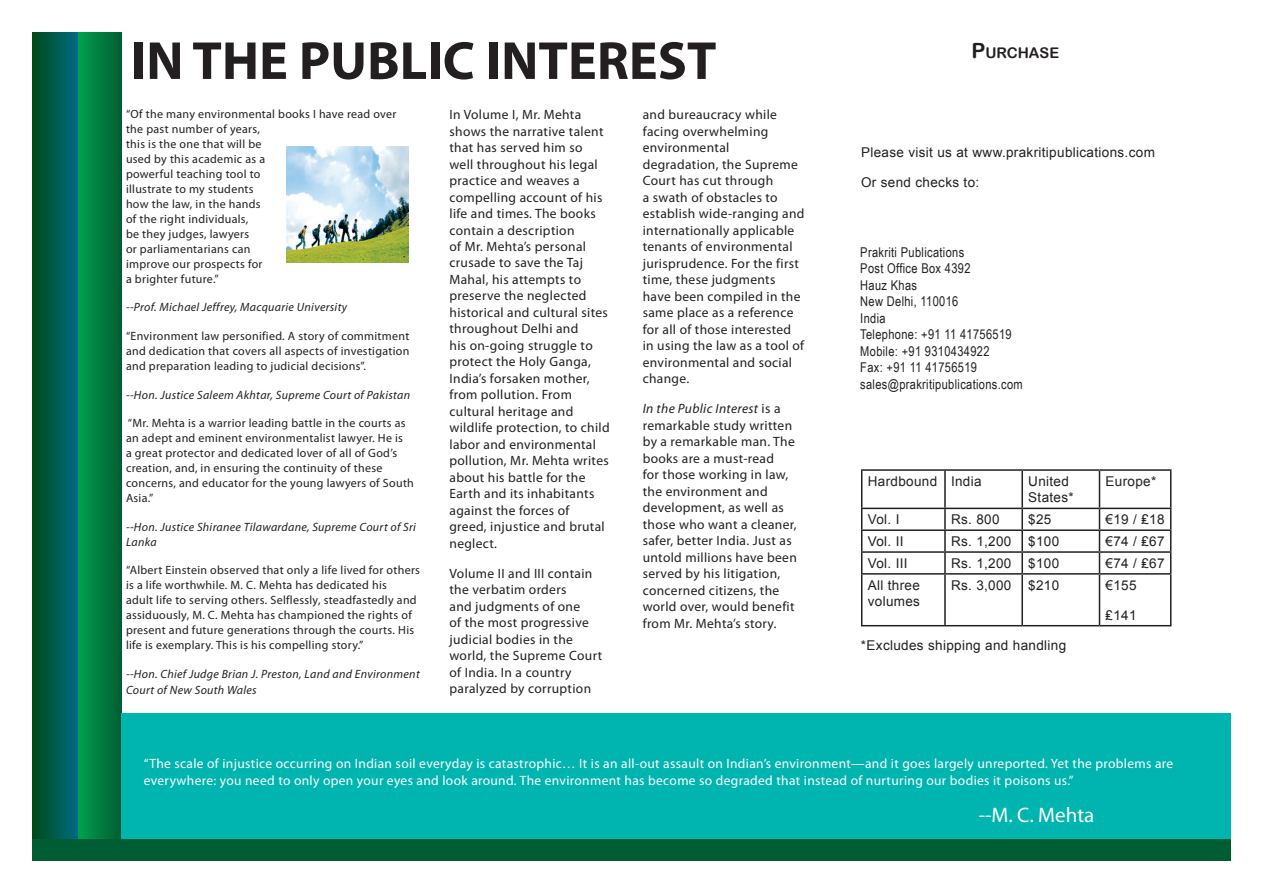
<style>
.page{position:relative;width:1263px;height:893px;background:#fff}
.page>*{position:absolute;margin:0;border:0;box-sizing:border-box;transform-origin:0 0}
.t1{font:700 54px "Myriad Pro";color:#231f20}
.t2{font:21px "Myriad Pro";color:#fff}
.t3{font:14.7px "Arial Rounded MT Bold";color:#231f20}
.t4{font:13.5px/16.5px "Myriad Pro";letter-spacing:.025em;color:#231f20}
.t5{font:13.5px/16.5px "Myriad Pro";letter-spacing:.025em;color:#fff}
.t6{font:13.5px/16.5px "Arial";letter-spacing:.025em;color:#231f20}
.t7{font:13.5px/16.5px "Arial Narrow";letter-spacing:.025em;color:#231f20}
.t8{font:12px/15px "Myriad Pro";letter-spacing:.025em;color:#231f20}
.t9{font:italic 12px/15px "Myriad Pro";letter-spacing:.025em;color:#231f20}
.s1{font-size:21px}
.s2{font-style:italic}
</style>
<div class="page">
<div style="left:32px;top:839px;width:1198px;height:22px;background:#005c32"></div>
<svg style="left:32px;top:32px;width:89px;height:806px"></svg>
<div style="left:121px;top:714px;width:1109px;height:125px;background:#00b5af"></div>
<img style="left:287px;top:146px;width:122px;height:116px">
<hr style="left:861px;top:469px;width:84px;height:2px;background:#231f20">
<hr style="left:861px;top:471px;width:1px;height:37px;background:#231f20">
<hr style="left:945px;top:469px;width:77px;height:2px;background:#231f20">
<hr style="left:944px;top:471px;width:2px;height:37px;background:#231f20">
<hr style="left:1022px;top:469px;width:77px;height:2px;background:#231f20">
<hr style="left:1021px;top:471px;width:2px;height:37px;background:#231f20">
<hr style="left:1099px;top:469px;width:72px;height:2px;background:#231f20">
<hr style="left:1099px;top:471px;width:1px;height:37px;background:#231f20">
<hr style="left:1170px;top:471px;width:1px;height:37px;background:#231f20">
<hr style="left:861px;top:508px;width:84px;height:1px;background:#231f20">
<hr style="left:945px;top:508px;width:77px;height:1px;background:#231f20">
<hr style="left:944px;top:509px;width:2px;height:20px;background:#231f20">
<hr style="left:1022px;top:508px;width:77px;height:1px;background:#231f20">
<hr style="left:1021px;top:509px;width:2px;height:20px;background:#231f20">
<hr style="left:1099px;top:508px;width:72px;height:1px;background:#231f20">
<hr style="left:861px;top:529px;width:84px;height:2px;background:#231f20">
<hr style="left:945px;top:529px;width:77px;height:2px;background:#231f20">
<hr style="left:944px;top:531px;width:2px;height:20px;background:#231f20">
<hr style="left:1022px;top:529px;width:77px;height:2px;background:#231f20">
<hr style="left:1021px;top:531px;width:2px;height:20px;background:#231f20">
<hr style="left:1099px;top:529px;width:72px;height:2px;background:#231f20">
<hr style="left:861px;top:551px;width:84px;height:2px;background:#231f20">
<svg style="left:861px;top:509px;width:1px;height:64px"></svg>
<hr style="left:945px;top:551px;width:77px;height:2px;background:#231f20">
<hr style="left:944px;top:553px;width:2px;height:20px;background:#231f20">
<hr style="left:1022px;top:551px;width:77px;height:2px;background:#231f20">
<hr style="left:1021px;top:553px;width:2px;height:20px;background:#231f20">
<hr style="left:1099px;top:551px;width:72px;height:2px;background:#231f20">
<svg style="left:1099px;top:509px;width:1px;height:64px"></svg>
<svg style="left:1170px;top:509px;width:1px;height:64px"></svg>
<hr style="left:861px;top:573px;width:84px;height:2px;background:#231f20">
<hr style="left:861px;top:575px;width:1px;height:50px;background:#231f20">
<hr style="left:945px;top:573px;width:77px;height:2px;background:#231f20">
<hr style="left:944px;top:575px;width:2px;height:50px;background:#231f20">
<hr style="left:1022px;top:573px;width:77px;height:2px;background:#231f20">
<hr style="left:1021px;top:575px;width:2px;height:50px;background:#231f20">
<hr style="left:1099px;top:573px;width:72px;height:2px;background:#231f20">
<hr style="left:1099px;top:575px;width:1px;height:50px;background:#231f20">
<hr style="left:1170px;top:575px;width:1px;height:50px;background:#231f20">
<hr style="left:861px;top:625px;width:84px;height:1px;background:#231f20">
<hr style="left:945px;top:625px;width:77px;height:1px;background:#231f20">
<hr style="left:1022px;top:625px;width:77px;height:1px;background:#231f20">
<hr style="left:1099px;top:625px;width:72px;height:1px;background:#231f20">
<h1 class="t1" style="left:131px;top:26px;width:587px">IN THE PUBLIC INTEREST</h1>
<p class="t3" style="left:971px;top:44px;width:89px"><span class="s1">P</span>URCHASE</p>
<p class="t8" style="left:126px;top:106px;width:272px">“Of the many environmental books I have read over the past number of years,<br>this is the one that will be<br>used by this academic as a<br>powerful teaching tool to<br>illustrate to my students<br>how the law, in the hands<br>of the right individuals,<br>be they judges, lawyers<br>or parliamentarians can<br>improve our prospects for<br>a brighter future.”</p>
<p class="t9" style="left:126px;top:300px;width:223px">--Prof. Michael Jeffrey, Macquarie University</p>
<p class="t8" style="left:126px;top:328px;width:285px;text-align:justify">“Environment law personified. A story of commitment and dedication that covers all aspects of investigation and preparation leading to judicial decisions”.</p>
<p class="t9" style="left:126px;top:387px;width:286px">--Hon. Justice Saleem Akhtar, Supreme Court of Pakistan</p>
<p class="t8" style="left:126px;top:415px;width:289px">“Mr. Mehta is a warrior leading battle in the courts as an adept and eminent environmentalist lawyer. He is<br>a great protector and dedicated lover of all of God’s creation, and, in ensuring the continuity of these concerns, and educator for the young lawyers of South Asia.”</p>
<p class="t9" style="left:126px;top:519px;width:292px">--Hon. Justice Shiranee Tilawardane, Supreme Court of Sri<br>Lanka</p>
<p class="t8" style="left:126px;top:562px;width:295px">“Albert Einstein observed that only a life lived for others is a life worthwhile. M. C. Mehta has dedicated his<br>adult life to serving others. Selflessly, steadfastedly and assiduously, M. C. Mehta has championed the rights of present and future generations through the courts. His life is exemplary. This is his compelling story.”</p>
<p class="t9" style="left:126px;top:665px;width:295px;line-height:16.5px">--Hon. Chief Judge Brian J. Preston, Land and Environment<br>Court of New South Wales</p>
<p class="t4" style="left:449px;top:106px;width:162px">In Volume I, Mr. Mehta shows the narrative talent that has served him so well throughout his legal practice and weaves a compelling account of his life and times. The books contain a description<br>of Mr. Mehta’s personal crusade to save the Taj<br>Mahal, his attempts to preserve the neglected historical and cultural sites throughout Delhi and<br>his on-going struggle to protect the Holy Ganga,<br>India’s forsaken mother, from pollution. From cultural heritage and wildlife protection, to child labor and environmental pollution, Mr. Mehta writes about his battle for the<br>Earth and its inhabitants against the forces of greed, injustice and brutal neglect.</p>
<p class="t4" style="left:449px;top:565px;width:154px">Volume II and III contain the verbatim orders<br>and judgments of one<br>of the most progressive judicial bodies in the world, the Supreme Court of India. In a country paralyzed by corruption</p>
<p class="t4" style="left:643px;top:106px;width:163px">and bureaucracy while facing overwhelming environmental degradation, the Supreme<br>Court has cut through<br>a swath of obstacles to establish wide-ranging and internationally applicable tenants of environmental jurisprudence. For the first time, these judgments have been compiled in the same place as a reference for all of those interested in using the law as a tool of environmental and social change.</p>
<p class="t4" style="left:643px;top:400px;width:156px"><span class="s2">In the Public Interest</span> is a remarkable study written by a remarkable man. The books are a must-read<br>for those working in law, the environment and development, as well as those who want a cleaner, safer, better India. Just as untold millions have been served by his litigation, concerned citizens, the world over, would benefit from Mr. Mehta’s story.</p>
<p class="t6" style="left:861px;top:144px;width:295px">Please visit us at www.prakritipublications.com</p>
<p class="t6" style="left:861px;top:174px;width:120px">Or send checks to:</p>
<p class="t7" style="left:860px;top:243px;width:164px">Prakriti Publications<br>Post Office Box 4392<br>Hauz Khas<br>New Delhi, 110016<br>India<br>Telephone: +91 11 41756519<br>Mobile: +91 9310434922<br>Fax: +91 11 41756519 sales@prakritipublications.com</p>
<p class="t6" style="left:868px;top:473px;width:115px">Hardbound India</p>
<p class="t6" style="left:1028px;top:473px;width:47px">United<br>States*</p>
<p class="t6" style="left:1105px;top:473px;width:52px">Europe*</p>
<p class="t6" style="left:868px;top:511px;width:33px">Vol. I</p>
<p class="t6" style="left:951px;top:511px;width:50px">Rs. 800</p>
<p class="t6" style="left:1028px;top:511px;width:25px">$25</p>
<p class="t6" style="left:1105px;top:511px;width:60px">€19 / ₤18</p>
<p class="t6" style="left:868px;top:533px;width:37px">Vol. II</p>
<p class="t6" style="left:951px;top:533px;width:110px">Rs. 1,200 $100</p>
<p class="t6" style="left:1105px;top:533px;width:60px">€74 / ₤67</p>
<p class="t6" style="left:868px;top:555px;width:41px">Vol. III</p>
<p class="t6" style="left:951px;top:555px;width:110px">Rs. 1,200 $100</p>
<p class="t6" style="left:1105px;top:555px;width:60px">€74 / ₤67</p>
<p class="t6" style="left:868px;top:577px;width:54px">All three volumes</p>
<p class="t6" style="left:951px;top:577px;width:110px">Rs. 3,000 $210</p>
<p class="t6" style="left:1105px;top:577px;width:33px">€155</p>
<p class="t6" style="left:1105px;top:607px;width:33px">₤141</p>
<p class="t6" style="left:861px;top:638px;width:207px">*Excludes shipping and handling</p>
<p class="t5" style="left:144px;top:755px;width:1031px">“The scale of injustice occurring on Indian soil everyday is catastrophic… It is an all-out assault on Indian’s environment—and it goes largely unreported. Yet the problems are everywhere: you need to only open your eyes and look around. The environment has become so degraded that instead of nurturing our bodies it poisons us.”</p>
<h2 class="t2" style="left:979px;top:802px;width:117px">--M. C. Mehta</h2>
</div>
